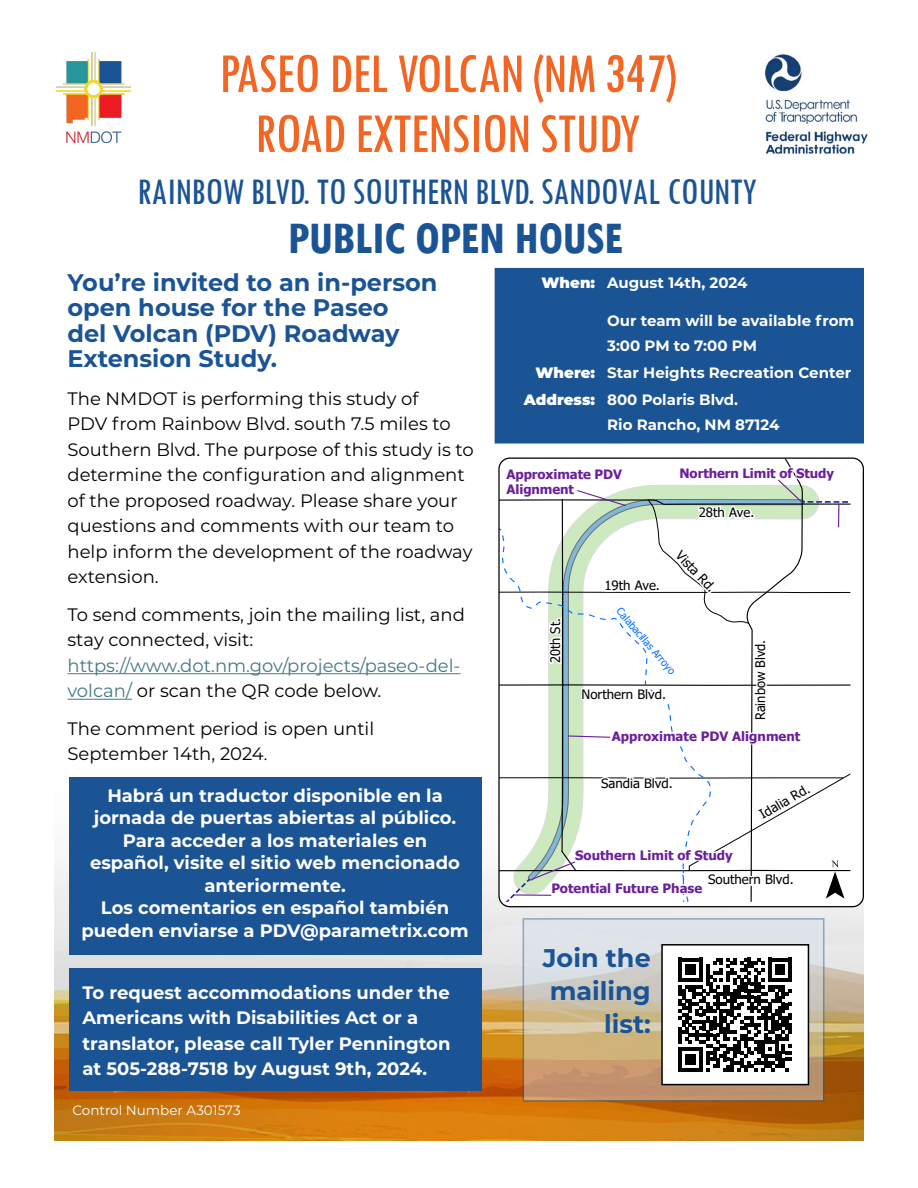
<style>
.page{position:relative;width:918px;height:1188px;background:#fff}
.page>*{position:absolute;margin:0;border:0;box-sizing:border-box;transform-origin:0 0}
.t1{font:condensed 58.5px/60px "Tw Cen";letter-spacing:-.02em;color:#f26522;text-align:center}
.t2{font:55.05px "ESRI North";color:#000}
.t3{font:700 condensed 48px "Tw Cen";letter-spacing:-.01em;color:#1a5495}
.t4{font:condensed 39px "Tw Cen";letter-spacing:-.01em;color:#1a5495}
.t5{font:700 25.5px/33px "Montserrat";color:#1a5495;text-align:right}
.t6{font:700 24px/25.5px "Montserrat";color:#1a5495}
.t7{font:18px/25.5px "Montserrat";color:#000}
.t8{font:700 18px/22.5px "Montserrat";color:#fff}
.t9{font:700 15px/25.5px "Montserrat";color:#fff}
.t10{font:900 15px "Montserrat";color:#fff}
.t11{font:13.5px "Montserrat";color:#fff}
.t12{font:13.2px "Tahoma";color:#000}
.t13{font:13.05px "Tahoma";color:#000}
.t14{font:700 12.9px/15.5px "Tahoma";color:#6a1f9b}
.t15{font:12.9px "Tahoma";color:#000}
.t16{font:10.2px "Tahoma";color:#0070ff}
.s1{font-family:"Tw Cen MT Condensed";font-stretch:normal}
.s2{color:#467886}
.s3{font-family:"Minion Pro";font-size:15.75px}
</style>
<div class="page">
<img style="left:54px;top:698px;width:810px;height:442px">
<svg style="left:523px;top:918px;width:302px;height:184px;background:#ccbca9"></svg>
<img style="left:766px;top:55px;width:102px;height:100px">
<img style="left:56px;top:52px;width:74px;height:91px">
<div style="left:499px;top:458px;width:364px;height:449px;background:#fff;border-radius:11px"></div>
<svg style="left:500px;top:458px;width:350px;height:444px"></svg>
<hr style="left:68px;top:673px;width:392px;height:1px;background:#467886">
<hr style="left:68px;top:699px;width:64px;height:1px;background:#467886">
<div style="left:495px;top:268px;width:369px;height:176px;background:#1a5495"></div>
<div style="left:69px;top:968px;width:412px;height:123px;background:#1a5495"></div>
<div style="left:69px;top:778px;width:412px;height:177px;background:#1a5495"></div>
<div style="left:662px;top:945px;width:146px;height:140px;background:#fff"></div>
<svg style="left:678px;top:958px;width:114px;height:114px"></svg>
<div style="left:661px;top:944px;width:148px;height:141px;border:2px solid #000"></div>
<p class="t1" style="left:219px;top:42px;width:458px">PASEO DEL VOLCAN (NM 347)<br>ROAD EXTENSION STUDY</p>
<p class="t4" style="left:137px;top:169px;width:621px">RAINBOW BLVD. TO SOUTHERN BLVD. <span class="s1">SANDOVAL</span> COUNTY</p>
<p class="t3" style="left:288px;top:209px;width:337px">PUBLIC OPEN HOUSE</p>
<p class="t6" style="left:68px;top:268px;width:371px">You’re invited to an in-person open house for the Paseo<br>del Volcan (PDV) Roadway<br>Extension Study.</p>
<p class="t7" style="left:68px;top:385px;width:408px">The NMDOT is performing this study of<br>PDV from Rainbow Blvd. south 7.5 miles to Southern Blvd. The purpose of this study is to determine the configuration and alignment of the proposed roadway. Please share your questions and comments with our team to help inform the development of the roadway extension.</p>
<p class="t7" style="left:68px;top:601px;width:399px">To send comments, join the mailing list, and stay connected, visit: <span class="s2">https://www.dot.nm.gov/projects/paseo-del&shy;volcan/</span> or scan the QR code below.</p>
<p class="t7" style="left:68px;top:715px;width:308px">The comment period is open until<br>September 14th, 2024<span class="s3">.</span></p>
<p class="t8" style="left:81px;top:783px;width:389px;text-align:center">Habrá un traductor disponible en la jornada de puertas abiertas al público.<br>Para acceder a los materiales en español, visite el sitio web mencionado anteriormente.<br>Los comentarios en español también pueden enviarse a PDV@parametrix.com</p>
<p class="t8" style="left:82px;top:979px;width:369px;line-height:25.5px">To request accommodations under the Americans with Disabilities Act or a translator, please call Tyler Pennington at 505-288-7518 by August 9th, 2024.</p>
<p class="t11" style="left:73px;top:1101px;width:170px">Control Number A301573</p>
<p class="t10" style="left:542px;top:272px;width:55px">When:</p>
<p class="t9" style="left:607px;top:270px;width:142px">August 14th, 2024</p>
<p class="t9" style="left:607px;top:307px;width:249px">Our team will be available from<br>3:00 PM to 7:00 PM</p>
<p class="t10" style="left:535px;top:361px;width:61px">Where:</p>
<p class="t9" style="left:607px;top:359px;width:246px">Star Heights Recreation Center</p>
<p class="t10" style="left:524px;top:388px;width:73px">Address:</p>
<p class="t9" style="left:607px;top:386px;width:174px">800 Polaris Blvd.<br>Rio Rancho, NM 87124</p>
<p class="t14" style="left:507px;top:467px;width:117px">Approximate PDV<br>Alignment</p>
<p class="t14" style="left:680px;top:466px;width:156px">Northern Limit of Study</p>
<p class="t15" style="left:699px;top:504px;width:57px">28th Ave.</p>
<p class="t12" style="left:546px;top:663px;width:46px;rotate:-90deg">20th St.</p>
<p class="t13" style="left:684px;top:547px;width:53px;rotate:46deg">Vista Rd.</p>
<p class="t16" style="left:623px;top:604px;width:86px;rotate:49deg">Calabacillas Arroyo</p>
<p class="t15" style="left:604px;top:577px;width:57px">19th Ave.</p>
<p class="t15" style="left:582px;top:685px;width:86px">Northern Blvd.</p>
<p class="t12" style="left:752px;top:720px;width:82px;rotate:-90deg">Rainbow Blvd.</p>
<p class="t14" style="left:612px;top:729px;width:190px">Approximate PDV Alignment</p>
<p class="t15" style="left:601px;top:775px;width:73px">Sandia Blvd.</p>
<p class="t14" style="left:575px;top:848px;width:159px">Southern Limit of Study</p>
<p class="t15" style="left:756px;top:807px;width:57px;rotate:-29deg">Idalia Rd.</p>
<p class="t15" style="left:708px;top:871px;width:87px">Southern Blvd.</p>
<p class="t14" style="left:552px;top:881px;width:152px">Potential Future Phase</p>
<h2 class="t2" style="left:826px;top:847px;width:20px">¯</h2>
<p class="t5" style="left:543px;top:941px;width:109px">Join the mailing list:</p>
</div>
